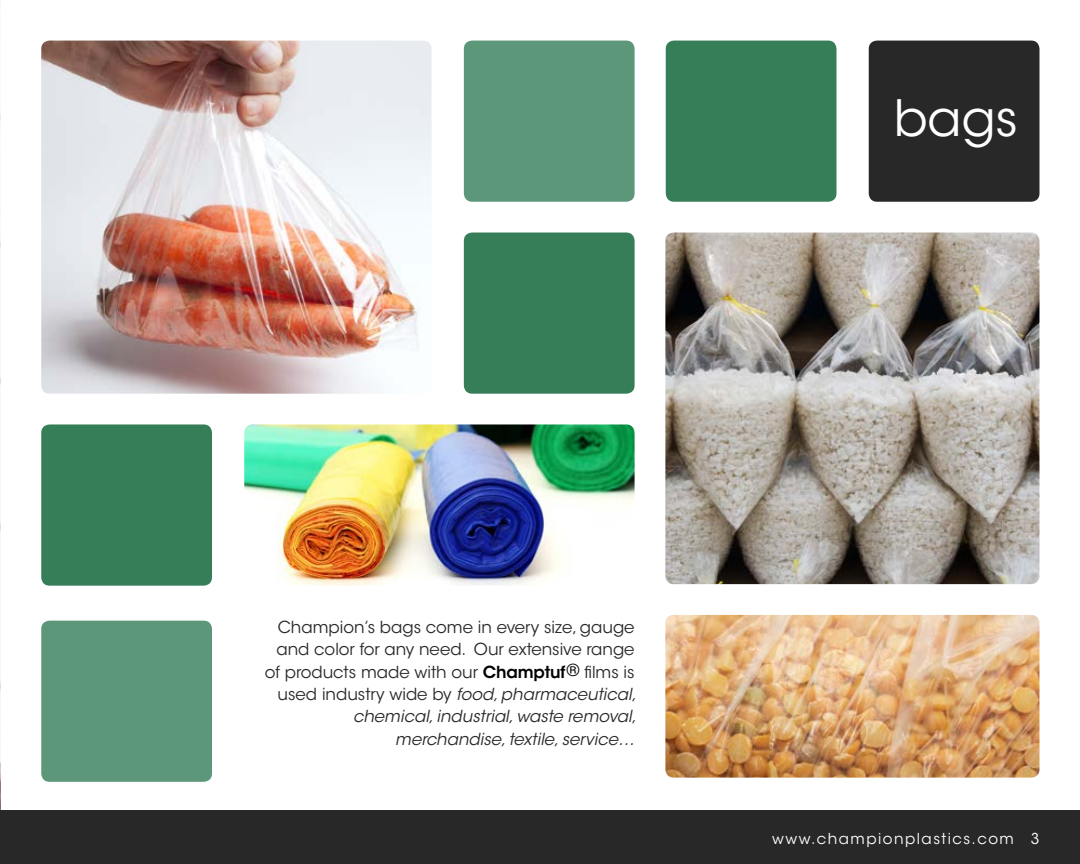
<style>
.page{position:relative;width:1080px;height:864px;background:#fff}
.page>*{position:absolute;margin:0;border:0;box-sizing:border-box;transform-origin:0 0}
.t1{font:49.8px "ITC Avant Garde Std";color:#fff}
.t2{font:16.5px/22.4px "ITC Avant Garde Std";color:#292829;text-align:right}
.t3{font:15px "ITC Avant Garde Std";letter-spacing:.1em;color:#fff}
.s1{font-weight:600;color:#000}
.s2{font-weight:500;color:#000}
.s3{font-style:italic}
</style>
<div class="page">
<svg style="left:0;top:0;width:1px;height:810px"></svg>
<img style="left:665px;top:233px;width:375px;height:351px">
<img style="left:41px;top:41px;width:391px;height:353px">
<div style="left:464px;top:233px;width:171px;height:161px;background:#357e58;border-radius:8px"></div>
<div style="left:666px;top:41px;width:171px;height:161px;background:#357e58;border-radius:8px"></div>
<div style="left:464px;top:41px;width:171px;height:161px;background:#5d9779;border-radius:8px"></div>
<div style="left:41px;top:621px;width:171px;height:161px;background:#5d9779;border-radius:8px"></div>
<div style="left:41px;top:424px;width:171px;height:162px;background:#357e58;border-radius:8px"></div>
<img style="left:244px;top:424px;width:391px;height:162px">
<img style="left:665px;top:615px;width:375px;height:163px">
<div style="left:869px;top:41px;width:170px;height:161px;background:#292829;border-radius:8px"></div>
<div style="left:0;top:810px;width:1080px;height:54px;background:#292829"></div>
<h1 class="t1" style="left:894px;top:88px;width:126px">bags</h1>
<p class="t2" style="left:265px;top:616px;width:373px">Champion’s bags come in every size, gauge and color for any need. Our extensive range of products made with our <span class="s1">Champtuf</span><span class="s2">®</span> films is used industry wide by <span class="s3">food, pharmaceutical, chemical, industrial, waste removal, merchandise, textile, service…</span></p>
<p class="t3" style="left:772px;top:829px;width:269px">www.championplastics.com 3</p>
</div>
